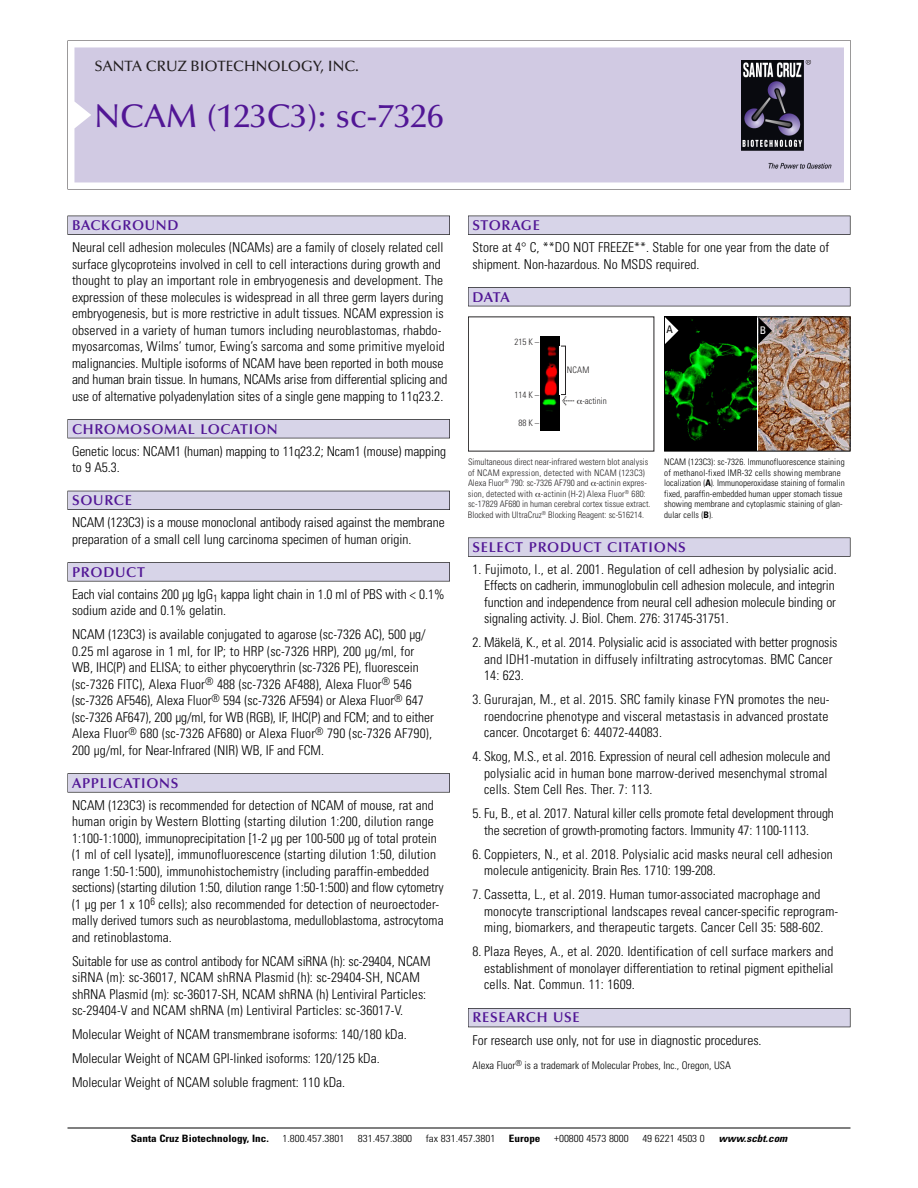
<style>
.page{position:relative;width:918px;height:1188px;background:#fff}
.page>*{position:absolute;margin:0;border:0;box-sizing:border-box;transform-origin:0 0}
.t1{font:500 33px "Optima";color:#511695}
.t2{font:500 15px "Optima";color:#231f20}
.t3{font:600 14.25px "Optima";letter-spacing:.05em;color:#511695}
.t4{font:300 condensed 13.5px/16.5px "Univers";color:#000}
.t5{font:300 condensed 10.5px "Univers";color:#000}
.t6{font:condensed 10.5px "Univers";color:#000}
.t7{font:condensed 10.5px "Univers";color:#fff}
.t8{font:300 condensed 10.2px "Univers";color:#000;scale:1.1 1}
.t9{font:700 condensed 10.2px "Univers";color:#000;scale:1.1 1}
.t10{font:italic 700 condensed 10.2px "Univers";color:#000;scale:1.1 1}
.t11{font:300 condensed 9px/10.5px "Univers";color:#272526}
.t12{font:300 condensed 9px/10.5px "Univers";letter-spacing:.005em;color:#000}
.s1{font-family:"Meta Plus";font-weight:400;font-stretch:normal;font-size:10.5px}
.s2{font-weight:700}
</style>
<div class="page">
<svg style="left:68px;top:40px;width:783px;height:149px"></svg>
<div style="left:74px;top:47px;width:770px;height:135px;background:#d1cae3"></div>
<img style="left:741px;top:60px;width:90px;height:108px">
<div style="left:68px;top:216px;width:382px;height:19px;background:#535256"></div>
<div style="left:68px;top:216px;width:381px;height:18px;background:#d7d4e8"></div>
<div style="left:68px;top:419px;width:382px;height:19px;background:#515155"></div>
<div style="left:68px;top:420px;width:381px;height:18px;background:#d7d4e8"></div>
<div style="left:68px;top:491px;width:382px;height:19px;background:#515057"></div>
<div style="left:68px;top:491px;width:381px;height:18px;background:#d7d4e8"></div>
<div style="left:68px;top:562px;width:382px;height:19px;background:#575659"></div>
<div style="left:68px;top:563px;width:381px;height:18px;background:#d7d4e8"></div>
<svg style="left:68px;top:773px;width:382px;height:20px"></svg>
<div style="left:68px;top:774px;width:381px;height:18px;background:#d7d4e8"></div>
<div style="left:468px;top:216px;width:382px;height:19px;background:#535256"></div>
<div style="left:468px;top:216px;width:382px;height:18px;background:#d7d4e8"></div>
<div style="left:468px;top:287px;width:382px;height:19px;background:#515155"></div>
<div style="left:468px;top:288px;width:382px;height:18px;background:#d7d4e8"></div>
<div style="left:468px;top:538px;width:382px;height:19px;background:#58575a"></div>
<div style="left:468px;top:538px;width:382px;height:18px;background:#d7d4e8"></div>
<div style="left:468px;top:1008px;width:382px;height:19px;background:#525158"></div>
<div style="left:468px;top:1009px;width:382px;height:18px;background:#d7d4e8"></div>
<hr style="left:68px;top:1128px;width:782px;height:1px;background:#000">
<img style="left:758px;top:318px;width:90px;height:132px">
<img style="left:666px;top:318px;width:90px;height:132px">
<div style="left:664px;top:316px;width:186px;height:136px;border:1px solid #000"></div>
<svg style="left:758px;top:317px;width:14px;height:27px"></svg>
<svg style="left:665px;top:317px;width:13px;height:27px"></svg>
<img style="left:540px;top:336px;width:19px;height:95px">
<div style="left:561px;top:346px;width:5px;height:49px;border:1px solid #272526"></div>
<p class="t2" style="left:94px;top:60px;width:266px">SANTA CRUZ BIOTECHNOLOGY, INC.</p>
<p class="t1" style="left:94px;top:102px;width:351px">NCAM (123C3): sc-7326</p>
<p class="t3" style="left:72px;top:219px;width:108px">BACKGROUND</p>
<p class="t4" style="left:72px;top:240px;width:377px">Neural cell adhesion molecules (NCAMs) are a family of closely related cell surface glycoproteins involved in cell to cell interactions during growth and thought to play an important role in embryogenesis and development. The expression of these molecules is widespread in all three germ layers during embryogenesis, but is more restrictive in adult tissues. NCAM expression is observed in a variety of human tumors including neuroblastomas, rhabdo&shy;myosarcomas, Wilms’ tumor, Ewing’s sarcoma and some primitive myeloid malignancies. Multiple isoforms of NCAM have been reported in both mouse and human brain tissue. In humans, NCAMs arise from differential splicing and use of alternative polyadenylation sites of a single gene mapping to 11q23.2.</p>
<p class="t3" style="left:72px;top:423px;width:207px">CHROMOSOMAL LOCATION</p>
<p class="t4" style="left:72px;top:444px;width:376px">Genetic locus: NCAM1 (human) mapping to 11q23.2; Ncam1 (mouse) mapping to 9 A5.3.</p>
<p class="t3" style="left:72px;top:494px;width:61px">SOURCE</p>
<p class="t4" style="left:72px;top:516px;width:374px">NCAM (123C3) is a mouse monoclonal antibody raised against the membrane preparation of a small cell lung carcinoma specimen of human origin.</p>
<p class="t3" style="left:72px;top:566px;width:74px">PRODUCT</p>
<p class="t4" style="left:72px;top:587px;width:374px">Each vial contains 200 µg IgG<sub>1</sub> kappa light chain in 1.0 ml of PBS with &lt; 0.1% sodium azide and 0.1% gelatin.</p>
<p class="t4" style="left:72px;top:628px;width:363px">NCAM (123C3) is available conjugated to agarose (sc-7326 AC), 500 µg/ 0.25 ml agarose in 1 ml, for IP; to HRP (sc-7326 HRP), 200 µg/ml, for WB, IHC(P) and ELISA; to either phycoerythrin (sc-7326 PE), fluorescein (sc-7326 FITC), Alexa Fluor<sup>®</sup> 488 (sc-7326 AF488), Alexa Fluor<sup>®</sup> 546 (sc-7326 AF546), Alexa Fluor<sup>®</sup> 594 (sc-7326 AF594) or Alexa Fluor<sup>®</sup> 647 (sc-7326 AF647), 200 µg/ml, for WB (RGB), IF, IHC(P) and FCM; and to either Alexa Fluor<sup>®</sup> 680 (sc-7326 AF680) or Alexa Fluor<sup>®</sup> 790 (sc-7326 AF790), 200 µg/ml, for Near-Infrared (NIR) WB, IF and FCM.</p>
<p class="t3" style="left:72px;top:777px;width:108px">APPLICATIONS</p>
<p class="t4" style="left:72px;top:798px;width:373px">NCAM (123C3) is recommended for detection of NCAM of mouse, rat and human origin by Western Blotting (starting dilution 1:200, dilution range 1:100-1:1000), immunoprecipitation [1-2 µg per 100-500 µg of total protein (1 ml of cell lysate)], immunofluorescence (starting dilution 1:50, dilution range 1:50-1:500), immunohistochemistry (including paraffin-embedded sections) (starting dilution 1:50, dilution range 1:50-1:500) and flow cytometry (1 µg per 1 x 10<sup>6</sup> cells); also recommended for detection of neuroectoder&shy;mally derived tumors such as neuroblastoma, medulloblastoma, astrocytoma and retinoblastoma.</p>
<p class="t4" style="left:72px;top:954px;width:360px">Suitable for use as control antibody for NCAM siRNA (h): sc-29404, NCAM siRNA (m): sc-36017, NCAM shRNA Plasmid (h): sc-29404-SH, NCAM shRNA Plasmid (m): sc-36017-SH, NCAM shRNA (h) Lentiviral Particles: sc-29404-V and NCAM shRNA (m) Lentiviral Particles: sc-36017-V.</p>
<p class="t4" style="left:72px;top:1028px;width:336px">Molecular Weight of NCAM transmembrane isoforms: 140/180 kDa.</p>
<p class="t4" style="left:72px;top:1052px;width:309px">Molecular Weight of NCAM GPI-linked isoforms: 120/125 kDa.</p>
<p class="t4" style="left:72px;top:1076px;width:275px">Molecular Weight of NCAM soluble fragment: 110 kDa.</p>
<p class="t3" style="left:473px;top:219px;width:69px">STORAGE</p>
<p class="t4" style="left:473px;top:240px;width:358px">Store at 4° C, **DO NOT FREEZE**. Stable for one year from the date of shipment. Non-hazardous. No MSDS required.</p>
<p class="t3" style="left:473px;top:291px;width:39px">DATA</p>
<p class="t11" style="left:514px;top:337px;width:26px">215 K –</p>
<p class="t11" style="left:514px;top:391px;width:26px">114 K –</p>
<p class="t11" style="left:518px;top:419px;width:22px">88 K –</p>
<p class="t11" style="left:567px;top:365px;width:24px">NCAM</p>
<p class="t11" style="left:562px;top:397px;width:46px"><span class="s1">&lt;</span> -actinin</p>
<p class="t11" style="left:468px;top:458px;width:184px">Simultaneous direct near-infrared western blot analysis of NCAM expression, detected with NCAM (123C3)<br>Alexa Fluor<sup>®</sup> 790: sc-7326 AF790 and -actinin expres&shy;sion, detected with -actinin (H-2) Alexa Fluor<sup>®</sup> 680: sc-17829 AF680 in human cerebral cortex tissue extract.<br>Blocked with UltraCruz<sup>®</sup> Blocking Reagent: sc-516214.</p>
<p class="t6" style="left:667px;top:326px;width:8px">A</p>
<p class="t7" style="left:760px;top:326px;width:8px">B</p>
<p class="t12" style="left:664px;top:458px;width:182px">NCAM (123C3): sc-7326. Immunofluorescence staining of methanol-fixed IMR-32 cells showing membrane localization (<span class="s2">A</span>). Immunoperoxidase staining of formalin fixed, paraffin-embedded human upper stomach tissue showing membrane and cytoplasmic staining of glan&shy;dular cells (<span class="s2">B</span>).</p>
<p class="t3" style="left:473px;top:541px;width:215px">SELECT PRODUCT CITATIONS</p>
<p class="t4" style="left:484px;top:562px;width:354px;text-indent:-12px">1. Fujimoto, I., et al. 2001. Regulation of cell adhesion by polysialic acid.<br>Effects on cadherin, immunoglobulin cell adhesion molecule, and integrin function and independence from neural cell adhesion molecule binding or signaling activity. J. Biol. Chem. 276: 31745-31751.</p>
<p class="t4" style="left:484px;top:636px;width:355px;text-indent:-12px">2. Mäkelä, K., et al. 2014. Polysialic acid is associated with better prognosis and IDH1-mutation in diffusely infiltrating astrocytomas. BMC Cancer<br>14: 623.</p>
<p class="t4" style="left:484px;top:693px;width:347px;text-align:justify;text-indent:-12px">3. Gururajan, M., et al. 2015. SRC family kinase FYN promotes the neu&shy;roendocrine phenotype and visceral metastasis in advanced prostate cancer. Oncotarget 6: 44072-44083.</p>
<p class="t4" style="left:484px;top:750px;width:348px;text-indent:-12px">4. Skog, M.S., et al. 2016. Expression of neural cell adhesion molecule and polysialic acid in human bone marrow-derived mesenchymal stromal cells. Stem Cell Res. Ther. 7: 113.</p>
<p class="t4" style="left:484px;top:807px;width:351px;text-indent:-12px">5. Fu, B., et al. 2017. Natural killer cells promote fetal development through the secretion of growth-promoting factors. Immunity 47: 1100-1113.</p>
<p class="t4" style="left:484px;top:847px;width:350px;text-indent:-12px">6. Coppieters, N., et al. 2018. Polysialic acid masks neural cell adhesion molecule antigenicity. Brain Res. 1710: 199-208.</p>
<p class="t4" style="left:484px;top:888px;width:356px;text-indent:-12px">7. Cassetta, L., et al. 2019. Human tumor-associated macrophage and monocyte transcriptional landscapes reveal cancer-specific reprogram&shy;ming, biomarkers, and therapeutic targets. Cancer Cell 35: 588-602.</p>
<p class="t4" style="left:484px;top:945px;width:351px;text-align:justify;text-indent:-12px">8. Plaza Reyes, A., et al. 2020. Identification of cell surface markers and establishment of monolayer differentiation to retinal pigment epithelial cells. Nat. Commun. 11: 1609.</p>
<p class="t3" style="left:473px;top:1012px;width:109px">RESEARCH USE</p>
<p class="t4" style="left:473px;top:1033px;width:291px">For research use only, not for use in diagnostic procedures.</p>
<p class="t5" style="left:473px;top:1061px;width:260px">Alexa Fluor<sup>®</sup> is a trademark of Molecular Probes, Inc., Oregon, USA</p>
<p class="t9" style="left:131px;top:1135px;width:127px">Santa Cruz Biotechnology, Inc.</p>
<p class="t8" style="left:282px;top:1135px;width:58px">1.800.457.3801</p>
<p class="t8" style="left:358px;top:1135px;width:51px">831.457.3800</p>
<p class="t8" style="left:426px;top:1135px;width:65px">fax 831.457.3801</p>
<p class="t9" style="left:509px;top:1135px;width:30px">Europe</p>
<p class="t8" style="left:554px;top:1135px;width:69px">+00800 4573 8000</p>
<p class="t8" style="left:642px;top:1135px;width:58px">49 6221 4503 0</p>
<p class="t10" style="left:719px;top:1135px;width:66px">www.scbt.com</p>
</div>
